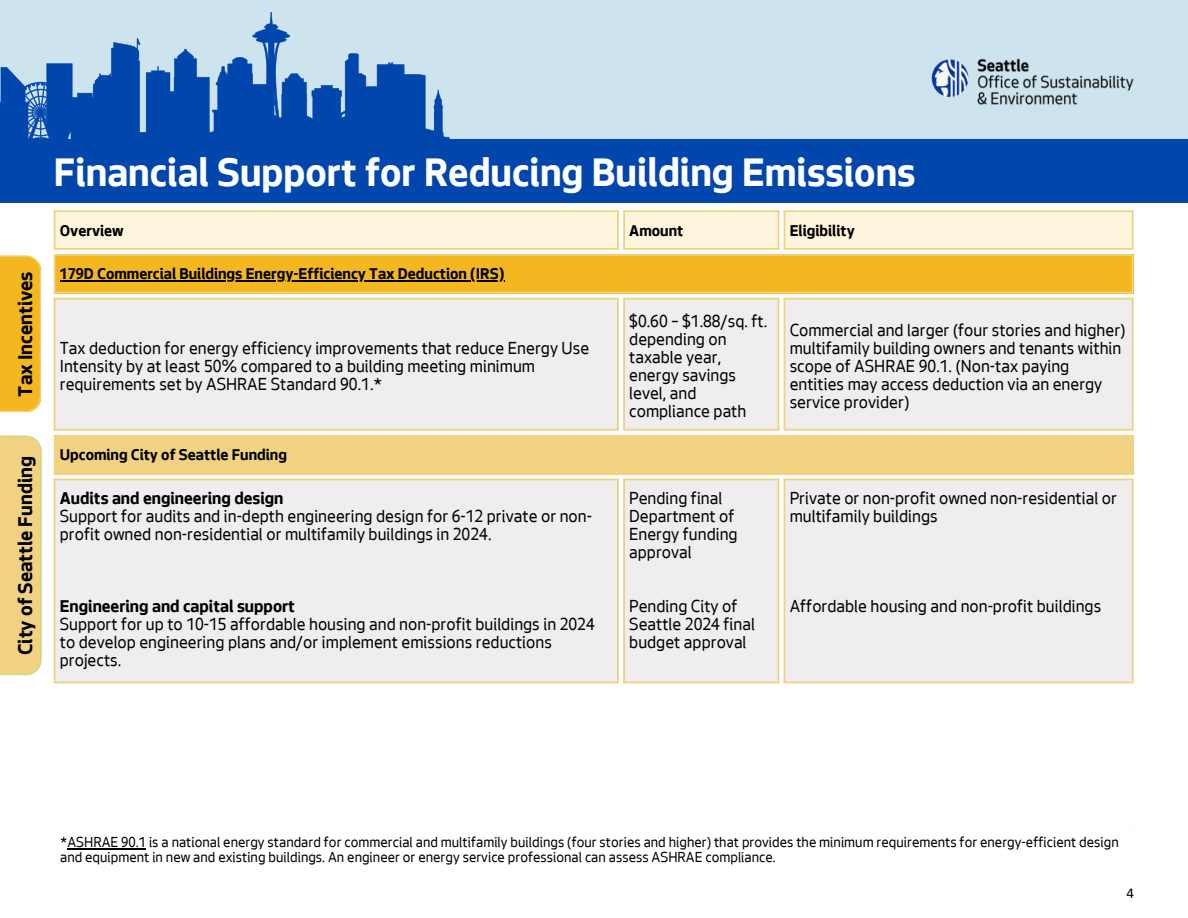
<style>
.page{position:relative;width:1188px;height:918px;background:#fff}
.page>*{position:absolute;margin:0;border:0;box-sizing:border-box;transform-origin:0 0}
.t1{font:700 42px "Seattle Text";color:#fff}
.t2{font:700 21px "Seattle Text";color:#000}
.t3{font:18px/18px "Seattle Text";color:#000}
.t4{font:700 18px "Seattle Text";color:#000}
.t5{font:700 16.5px "Seattle Text";color:#000}
.t6{font:15px/14.7px "Seattle Text";color:#000}
.t7{font:15px "Calibri";color:#000}
</style>
<div class="page">
<div style="left:0;top:0;width:1188px;height:151px;background:#cde4ee"></div>
<svg style="left:0;top:12px;width:450px;height:128px"></svg>
<div style="left:0;top:140px;width:1188px;height:63px;background:#0046ad"></div>
<img style="left:931px;top:58px;width:203px;height:47px">
<div style="left:56px;top:210px;width:1076px;height:40px;background:#fff5dc"></div>
<div style="left:54px;top:254px;width:1079px;height:39px;background:#f4b71f"></div>
<div style="left:54px;top:298px;width:1079px;height:385px;background:#efeded"></div>
<div style="left:54px;top:435px;width:1079px;height:39px;background:#f1d282"></div>
<hr style="left:60px;top:281px;width:410px;height:1px;background:#000">
<hr style="left:470px;top:281px;width:34px;height:1px;background:#000">
<hr style="left:54px;top:212px;width:2px;height:36px;background:#f1d282">
<hr style="left:617px;top:212px;width:2px;height:36px;background:#f1d282">
<hr style="left:54px;top:210px;width:565px;height:2px;background:#f1d282">
<hr style="left:54px;top:248px;width:565px;height:2px;background:#f1d282">
<hr style="left:623px;top:212px;width:2px;height:36px;background:#f1d282">
<hr style="left:778px;top:212px;width:1px;height:36px;background:#f1d282">
<hr style="left:623px;top:210px;width:156px;height:2px;background:#f1d282">
<hr style="left:623px;top:248px;width:156px;height:2px;background:#f1d282">
<hr style="left:784px;top:212px;width:1px;height:36px;background:#f1d282">
<hr style="left:1132px;top:212px;width:1px;height:36px;background:#f1d282">
<hr style="left:784px;top:210px;width:349px;height:2px;background:#f1d282">
<hr style="left:784px;top:248px;width:349px;height:2px;background:#f1d282">
<hr style="left:54px;top:256px;width:2px;height:36px;background:#f1d282">
<hr style="left:1132px;top:256px;width:1px;height:36px;background:#f1d282">
<hr style="left:54px;top:254px;width:1079px;height:2px;background:#f1d282">
<hr style="left:54px;top:292px;width:1079px;height:1px;background:#f1d282">
<hr style="left:54px;top:300px;width:2px;height:129px;background:#f1d282">
<hr style="left:617px;top:300px;width:2px;height:129px;background:#f1d282">
<hr style="left:54px;top:298px;width:565px;height:2px;background:#f1d282">
<hr style="left:54px;top:429px;width:565px;height:2px;background:#f1d282">
<hr style="left:623px;top:300px;width:2px;height:129px;background:#f1d282">
<hr style="left:778px;top:300px;width:1px;height:129px;background:#f1d282">
<hr style="left:623px;top:298px;width:156px;height:2px;background:#f1d282">
<hr style="left:623px;top:429px;width:156px;height:2px;background:#f1d282">
<hr style="left:784px;top:300px;width:1px;height:129px;background:#f1d282">
<hr style="left:1132px;top:300px;width:1px;height:129px;background:#f1d282">
<hr style="left:784px;top:298px;width:349px;height:2px;background:#f1d282">
<hr style="left:784px;top:429px;width:349px;height:2px;background:#f1d282">
<hr style="left:54px;top:480px;width:2px;height:202px;background:#f1d282">
<hr style="left:617px;top:480px;width:2px;height:202px;background:#f1d282">
<hr style="left:54px;top:479px;width:565px;height:1px;background:#f1d282">
<hr style="left:54px;top:682px;width:565px;height:1px;background:#f1d282">
<hr style="left:623px;top:480px;width:2px;height:202px;background:#f1d282">
<hr style="left:778px;top:480px;width:1px;height:202px;background:#f1d282">
<hr style="left:623px;top:479px;width:156px;height:1px;background:#f1d282">
<hr style="left:623px;top:682px;width:156px;height:1px;background:#f1d282">
<hr style="left:784px;top:480px;width:1px;height:202px;background:#f1d282">
<hr style="left:1132px;top:480px;width:1px;height:202px;background:#f1d282">
<hr style="left:784px;top:479px;width:349px;height:1px;background:#f1d282">
<hr style="left:784px;top:682px;width:349px;height:1px;background:#f1d282">
<div style="left:0;top:436px;width:42px;height:239px;background:#f1d282"></div>
<svg style="left:0;top:256px;width:41px;height:156px;background:#f4b825"></svg>
<hr style="left:67px;top:849px;width:79px;height:1px;background:#000">
<p class="t2" style="left:8px;top:397px;width:127px;rotate:-90deg">Tax Incentives</p>
<p class="t2" style="left:8px;top:655px;width:200px;rotate:-90deg">City of Seattle Funding</p>
<p class="t1" style="left:54px;top:137px;width:863px">Financial Support for Reducing Building Emissions</p>
<p class="t5" style="left:60px;top:216px;width:65px">Overview</p>
<p class="t5" style="left:629px;top:216px;width:56px">Amount</p>
<p class="t5" style="left:790px;top:216px;width:67px">Eligibility</p>
<p class="t5" style="left:60px;top:260px;width:446px">179D Commercial Buildings Energy-Efficiency Tax Deduction (IRS)</p>
<p class="t3" style="left:60px;top:337px;width:531px">Tax deduction for energy efficiency improvements that reduce Energy Use<br>Intensity by at least 50% compared to a building meeting minimum requirements set by ASHRAE Standard 90.1.*</p>
<p class="t5" style="left:60px;top:441px;width:229px">Upcoming City of Seattle Funding</p>
<p class="t4" style="left:60px;top:482px;width:225px">Audits and engineering design</p>
<p class="t3" style="left:60px;top:505px;width:534px">Support for audits and in-depth engineering design for 6-12 private or non&shy;profit owned non-residential or multifamily buildings in 2024.</p>
<p class="t4" style="left:60px;top:590px;width:237px">Engineering and capital support</p>
<p class="t3" style="left:60px;top:613px;width:537px">Support for up to 10-15 affordable housing and non-profit buildings in 2024 to develop engineering plans and/or implement emissions reductions projects.</p>
<p class="t3" style="left:629px;top:310px;width:140px">$0.60 – $1.88/sq. ft. depending on taxable year, energy savings level, and compliance path</p>
<p class="t3" style="left:790px;top:319px;width:337px">Commercial and larger (four stories and higher) multifamily building owners and tenants within scope of ASHRAE 90.1. (Non-tax paying entities may access deduction via an energy service provider)</p>
<p class="t3" style="left:629px;top:487px;width:110px">Pending final<br>Department of<br>Energy funding approval</p>
<p class="t3" style="left:629px;top:595px;width:127px">Pending City of<br>Seattle 2024 final budget approval</p>
<p class="t3" style="left:790px;top:487px;width:329px">Private or non-profit owned non-residential or multifamily buildings</p>
<p class="t3" style="left:790px;top:595px;width:313px">Affordable housing and non-profit buildings</p>
<p class="t6" style="left:60px;top:833px;width:1060px">*ASHRAE 90.1 is a national energy standard for commercial and multifamily buildings (four stories and higher) that provides the minimum requirements for energy-efficient design and equipment in new and existing buildings. An engineer or energy service professional can assess ASHRAE compliance.</p>
<p class="t7" style="left:1127px;top:887px;width:9px">4</p>
</div>
